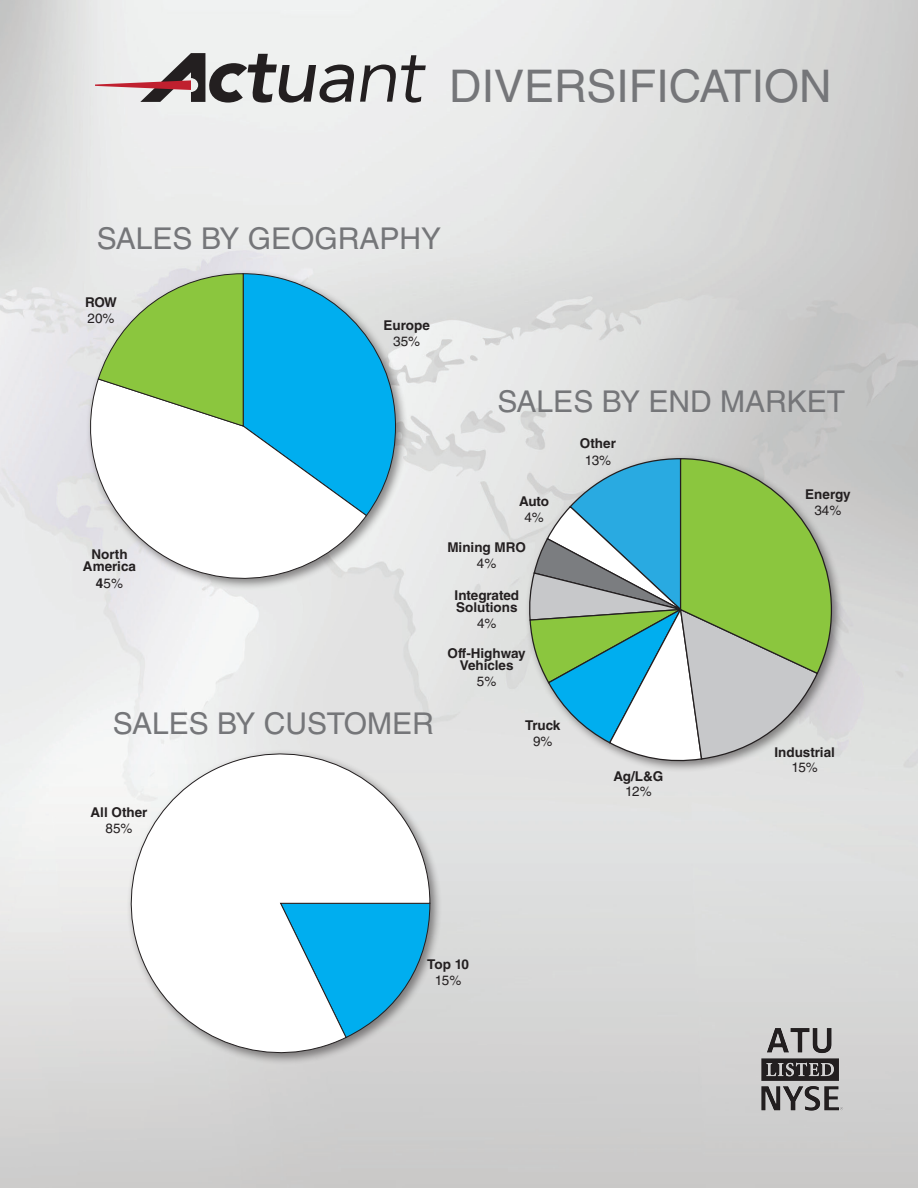
<style>
.page{position:relative;width:918px;height:1188px;background:#fff}
.page>*{position:absolute;margin:0;border:0;box-sizing:border-box;transform-origin:0 0}
.t1{font:45px "Helvetica LT Std";color:#757679}
.t2{font:30px "Helvetica LT Std";color:#757679}
.t3{font:700 13.5px/16.2px "Helvetica LT Std";color:#231f20;text-align:center}
.t4{font:13.5px "Helvetica LT Std";letter-spacing:-.02em;color:#231f20}
.s1{font-weight:700}
.s2{font-weight:400}
</style>
<div class="page">
<div style="left:525px;top:454px;width:319px;height:319px;background:#231f20;opacity:.5"></div>
<svg style="left:529px;top:457px;width:304px;height:307px;background:#99c2a5"></svg>
<svg style="left:95px;top:53px;width:331px;height:50px;background:#b0abac"></svg>
<div style="left:86px;top:269px;width:322px;height:322px;background:#231f20;opacity:.5"></div>
<svg style="left:78px;top:378px;width:290px;height:221px"></svg>
<svg style="left:97px;top:273px;width:299px;height:244px"></svg>
<div style="left:127px;top:749px;width:315px;height:316px;background:#231f20;opacity:.5"></div>
<svg style="left:109px;top:738px;width:322px;height:331px"></svg>
<img style="left:751px;top:1023px;width:97px;height:93px">
<p class="t1" style="left:449px;top:60px;width:384px">DIVERSIFICATION</p>
<p class="t2" style="left:97px;top:221px;width:346px">SALES BY GEOGRAPHY</p>
<p class="t3" style="left:85px;top:294px;width:34px">ROW</p>
<p class="t4" style="left:88px;top:310px;width:29px">20%</p>
<p class="t3" style="left:384px;top:316px;width:48px">Europe</p>
<p class="t4" style="left:393px;top:333px;width:29px">35%</p>
<p class="t2" style="left:497px;top:384px;width:349px">SALES BY END MARKET</p>
<p class="t3" style="left:519px;top:493px;width:32px">Auto</p>
<p class="t4" style="left:524px;top:510px;width:21px">4%</p>
<p class="t3" style="left:580px;top:435px;width:38px">Other</p>
<p class="t4" style="left:585px;top:452px;width:28px">13%</p>
<p class="t3" style="left:805px;top:486px;width:47px">Energy</p>
<p class="t4" style="left:814px;top:503px;width:29px">34%</p>
<p class="t3" style="left:83px;top:548px;width:55px;line-height:12px">North<br>America</p>
<p class="t4" style="left:96px;top:575px;width:29px"><span class="s1">4</span>5%</p>
<p class="t2" style="left:113px;top:706px;width:322px">SALES BY CUSTOMER</p>
<p class="t3" style="left:447px;top:539px;width:80px">Mining MRO</p>
<p class="t4" style="left:477px;top:556px;width:21px">4%</p>
<p class="t3" style="left:455px;top:587px;width:66px">Integrated</p>
<p class="t3" style="left:456px;top:599px;width:63px">Solutions</p>
<p class="t4" style="left:477px;top:616px;width:21px">4%</p>
<p class="t3" style="left:448px;top:645px;width:80px">Off-Highway</p>
<p class="t3" style="left:460px;top:657px;width:55px">Vehicles</p>
<p class="t4" style="left:477px;top:674px;width:21px">5%</p>
<p class="t3" style="left:525px;top:717px;width:37px">Truck<br><span class="s2">9%</span></p>
<p class="t3" style="left:91px;top:804px;width:59px">All Other</p>
<p class="t4" style="left:106px;top:820px;width:29px">85%</p>
<p class="t3" style="left:427px;top:956px;width:43px">Top 10</p>
<p class="t4" style="left:435px;top:973px;width:28px">15%</p>
<p class="t3" style="left:613px;top:768px;width:51px">Ag/L&amp;G</p>
<p class="t4" style="left:625px;top:784px;width:28px">12%</p>
<p class="t3" style="left:774px;top:744px;width:62px">Industrial</p>
<p class="t4" style="left:791px;top:759px;width:28px">15%</p>
</div>
